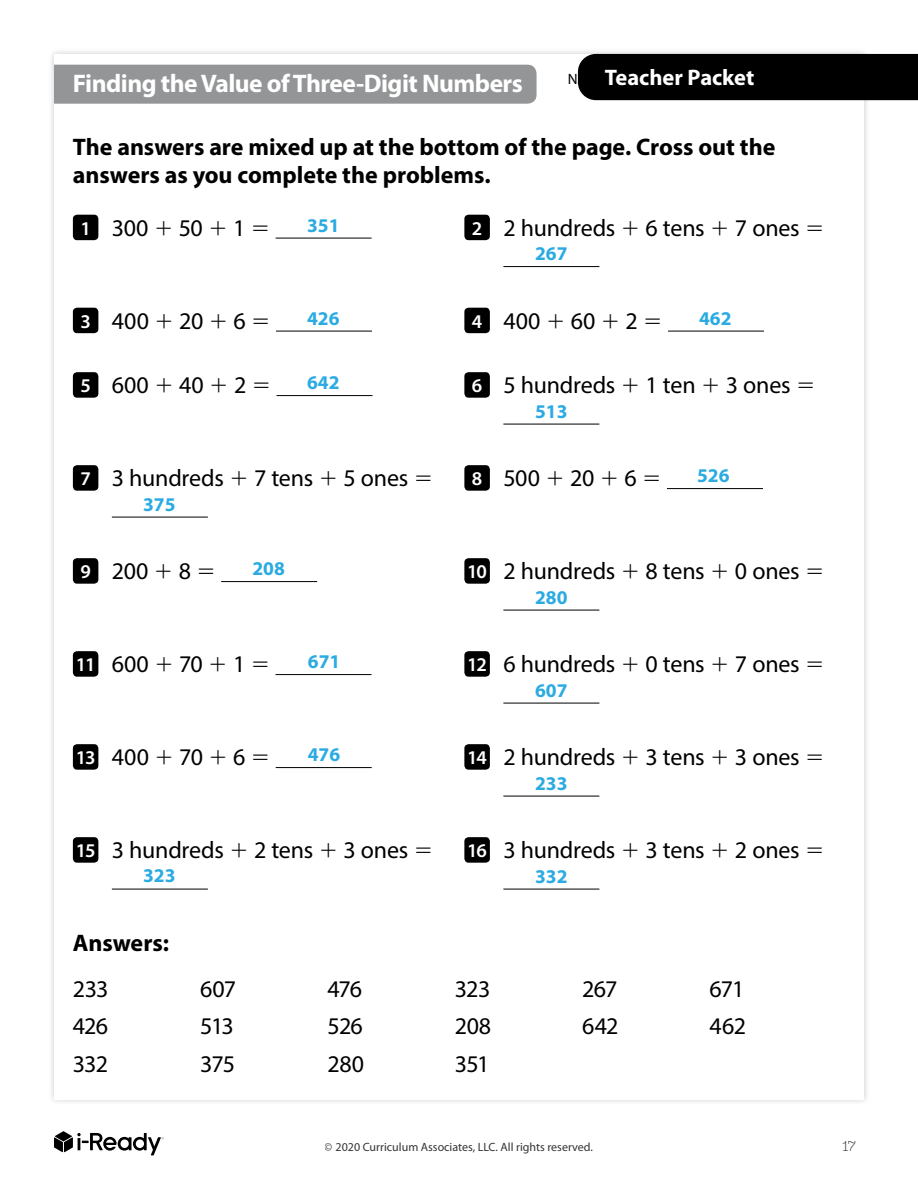
<style>
.page{position:relative;width:918px;height:1188px;background:#fff}
.page>*{position:absolute;margin:0;border:0;box-sizing:border-box;transform-origin:0 0}
.t1{font:700 25.5px "Myriad Pro";letter-spacing:-.02em;color:#fff}
.t2{font:24px/37.5px "Myriad Pro";letter-spacing:-.01em;color:#000;text-align:justify}
.t3{font:700 24px/28.5px "Myriad Pro";letter-spacing:-.005em;color:#000}
.t4{font:700 22.5px "Myriad Pro";letter-spacing:-.005em;color:#fff}
.t5{font:700 19.5px "Myriad Pro";color:#2babe2}
.t6{font:300 15px "Jubilat";color:#000}
.t7{font:12px "Myriad Pro";color:#000}
.s1{font-weight:600;font-size:19.5px;color:#fff}
</style>
<div class="page">
<svg style="left:54px;top:1131px;width:110px;height:24px"></svg>
<div style="left:48px;top:48px;width:823px;height:1058px;background:#000;opacity:.2"></div>
<div style="left:54px;top:54px;width:810px;height:1046px;background:#fff"></div>
<hr style="left:276px;top:238px;width:96px;height:1px;background:#000">
<hr style="left:276px;top:331px;width:96px;height:1px;background:#000">
<hr style="left:277px;top:395px;width:96px;height:1px;background:#000">
<hr style="left:112px;top:517px;width:96px;height:1px;background:#000">
<hr style="left:221px;top:581px;width:96px;height:1px;background:#000">
<hr style="left:276px;top:674px;width:96px;height:1px;background:#000">
<hr style="left:276px;top:767px;width:96px;height:1px;background:#000">
<hr style="left:112px;top:889px;width:96px;height:1px;background:#000">
<div style="left:73px;top:215px;width:25px;height:25px;background:#000;border-radius:4px"></div>
<div style="left:73px;top:308px;width:25px;height:25px;background:#000;border-radius:4px"></div>
<div style="left:73px;top:372px;width:25px;height:26px;background:#000;border-radius:4px"></div>
<div style="left:73px;top:465px;width:25px;height:26px;background:#000;border-radius:4px"></div>
<div style="left:73px;top:558px;width:25px;height:26px;background:#000;border-radius:4px"></div>
<div style="left:73px;top:651px;width:25px;height:26px;background:#000;border-radius:4px"></div>
<div style="left:73px;top:744px;width:25px;height:26px;background:#000;border-radius:4px"></div>
<div style="left:73px;top:837px;width:25px;height:26px;background:#000;border-radius:4px"></div>
<hr style="left:503px;top:266px;width:96px;height:1px;background:#000">
<hr style="left:668px;top:331px;width:96px;height:1px;background:#000">
<hr style="left:503px;top:424px;width:96px;height:1px;background:#000">
<hr style="left:667px;top:488px;width:96px;height:1px;background:#000">
<hr style="left:503px;top:610px;width:96px;height:1px;background:#000">
<hr style="left:503px;top:703px;width:96px;height:1px;background:#000">
<hr style="left:503px;top:796px;width:96px;height:1px;background:#000">
<hr style="left:503px;top:889px;width:96px;height:1px;background:#000">
<div style="left:464px;top:215px;width:26px;height:25px;background:#000;border-radius:4px"></div>
<div style="left:464px;top:308px;width:26px;height:25px;background:#000;border-radius:4px"></div>
<div style="left:464px;top:372px;width:26px;height:26px;background:#000;border-radius:4px"></div>
<div style="left:464px;top:465px;width:26px;height:26px;background:#000;border-radius:4px"></div>
<div style="left:464px;top:558px;width:26px;height:26px;background:#000;border-radius:4px"></div>
<div style="left:464px;top:651px;width:26px;height:26px;background:#000;border-radius:4px"></div>
<div style="left:464px;top:744px;width:26px;height:26px;background:#000;border-radius:4px"></div>
<div style="left:464px;top:837px;width:26px;height:26px;background:#000;border-radius:4px"></div>
<div style="left:54px;top:65px;width:483px;height:39px;background:#939597"></div>
<div style="left:578px;top:54px;width:340px;height:46px;background:#000"></div>
<p class="t1" style="left:73px;top:66px;width:451px">Finding the Value of Three-Digit Numbers</p>
<p class="t4" style="left:605px;top:65px;width:151px">Teacher Packet</p>
<p class="t3" style="left:73px;top:132px;width:704px">The answers are mixed up at the bottom of the page. Cross out the answers as you complete the problems.</p>
<p class="t2" style="left:80px;top:209px;width:70px"><span class="s1">1</span> 300</p>
<p class="t2" style="left:179px;top:209px;width:26px">50</p>
<p class="t2" style="left:233px;top:209px;width:14px">1</p>
<p class="t5" style="left:307px;top:213px;width:34px">351</p>
<p class="t2" style="left:472px;top:209px;width:145px"><span class="s1">2</span> 2 hundreds</p>
<p class="t2" style="left:646px;top:209px;width:61px">6 tens</p>
<p class="t2" style="left:735px;top:209px;width:66px">7 ones</p>
<p class="t5" style="left:535px;top:241px;width:34px">267</p>
<p class="t2" style="left:80px;top:302px;width:70px"><span class="s1">3</span> 400</p>
<p class="t2" style="left:179px;top:302px;width:26px">20</p>
<p class="t2" style="left:234px;top:302px;width:14px">6</p>
<p class="t5" style="left:307px;top:305px;width:34px">426</p>
<p class="t2" style="left:472px;top:302px;width:70px"><span class="s1">4</span> 400</p>
<p class="t2" style="left:571px;top:302px;width:26px">60</p>
<p class="t2" style="left:626px;top:302px;width:14px">2</p>
<p class="t5" style="left:699px;top:305px;width:34px">462</p>
<p class="t2" style="left:80px;top:366px;width:70px"><span class="s1">5</span> 600</p>
<p class="t2" style="left:179px;top:366px;width:26px">40</p>
<p class="t2" style="left:234px;top:366px;width:14px">2</p>
<p class="t5" style="left:307px;top:370px;width:34px">642</p>
<p class="t2" style="left:472px;top:366px;width:145px"><span class="s1">6</span> 5 hundreds</p>
<p class="t2" style="left:646px;top:366px;width:52px">1 ten</p>
<p class="t2" style="left:726px;top:366px;width:66px">3 ones</p>
<p class="t5" style="left:535px;top:398px;width:34px">513</p>
<p class="t2" style="left:80px;top:459px;width:145px"><span class="s1">7</span> 3 hundreds</p>
<p class="t2" style="left:254px;top:459px;width:61px">7 tens</p>
<p class="t2" style="left:343px;top:459px;width:66px">5 ones</p>
<p class="t2" style="left:472px;top:459px;width:70px"><span class="s1">8</span> 500</p>
<p class="t2" style="left:570px;top:459px;width:26px">20</p>
<p class="t2" style="left:625px;top:459px;width:14px">6</p>
<p class="t5" style="left:697px;top:463px;width:34px">526</p>
<p class="t5" style="left:143px;top:491px;width:34px">375</p>
<p class="t2" style="left:80px;top:552px;width:70px"><span class="s1">9</span> 200</p>
<p class="t2" style="left:179px;top:552px;width:14px">8</p>
<p class="t5" style="left:252px;top:556px;width:34px">208</p>
<p class="t2" style="left:467px;top:552px;width:150px"><span class="s1">10</span> 2 hundreds</p>
<p class="t2" style="left:646px;top:552px;width:61px">8 tens</p>
<p class="t2" style="left:735px;top:552px;width:66px">0 ones</p>
<p class="t5" style="left:535px;top:584px;width:34px">280</p>
<p class="t2" style="left:76px;top:645px;width:75px"><span class="s1">11</span> 600</p>
<p class="t2" style="left:179px;top:645px;width:25px">70</p>
<p class="t2" style="left:233px;top:645px;width:14px">1</p>
<p class="t5" style="left:308px;top:648px;width:34px">671</p>
<p class="t2" style="left:467px;top:645px;width:150px"><span class="s1">12</span> 6 hundreds</p>
<p class="t2" style="left:646px;top:645px;width:61px">0 tens</p>
<p class="t2" style="left:735px;top:645px;width:66px">7 ones</p>
<p class="t5" style="left:535px;top:677px;width:34px">607</p>
<p class="t2" style="left:76px;top:738px;width:75px"><span class="s1">13</span> 400</p>
<p class="t2" style="left:179px;top:738px;width:25px">70</p>
<p class="t2" style="left:233px;top:738px;width:14px">6</p>
<p class="t5" style="left:308px;top:742px;width:34px">476</p>
<p class="t2" style="left:467px;top:738px;width:150px"><span class="s1">14</span> 2 hundreds</p>
<p class="t2" style="left:646px;top:738px;width:61px">3 tens</p>
<p class="t2" style="left:735px;top:738px;width:66px">3 ones</p>
<p class="t5" style="left:535px;top:770px;width:34px">233</p>
<p class="t2" style="left:76px;top:831px;width:150px"><span class="s1">15</span> 3 hundreds</p>
<p class="t2" style="left:254px;top:831px;width:61px">2 tens</p>
<p class="t2" style="left:343px;top:831px;width:66px">3 ones</p>
<p class="t2" style="left:467px;top:831px;width:150px"><span class="s1">16</span> 3 hundreds</p>
<p class="t2" style="left:646px;top:831px;width:61px">3 tens</p>
<p class="t2" style="left:735px;top:831px;width:66px">2 ones</p>
<p class="t5" style="left:143px;top:863px;width:34px">323</p>
<p class="t5" style="left:535px;top:863px;width:34px">332</p>
<p class="t3" style="left:73px;top:928px;width:98px">Answers:</p>
<p class="t2" style="left:73px;top:970px;width:37px">233<br>426<br>332</p>
<p class="t2" style="left:200px;top:970px;width:37px">607<br>513<br>375</p>
<p class="t2" style="left:328px;top:970px;width:38px">476<br>526<br>280</p>
<p class="t2" style="left:455px;top:970px;width:38px">323<br>208<br>351</p>
<p class="t2" style="left:582px;top:969px;width:38px">267<br>642</p>
<p class="t2" style="left:710px;top:969px;width:38px">671<br>462</p>
<p class="t7" style="left:325px;top:1140px;width:270px">© 2020 Curriculum Associates, LLC. All rights reserved.</p>
<p class="t6" style="left:842px;top:1136px;width:15px">17</p>
</div>
